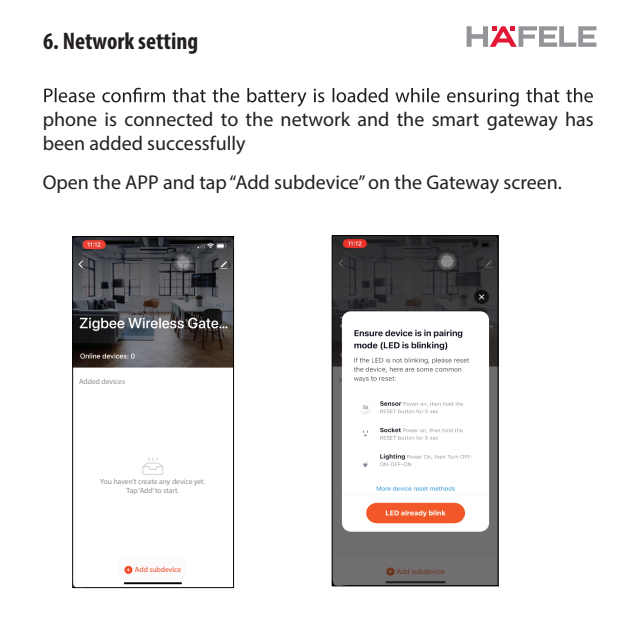
<style>
.page{position:relative;width:624px;height:624px;background:#fff}
.page>*{position:absolute;margin:0;border:0;box-sizing:border-box;transform-origin:0 0}
.t1{font:700 condensed 24px "Myriad Pro";color:#231f20}
.t2{font:20px/24px "Myriad Pro";color:#231f20}
.t3{font:7.6px/9.2px "Myriad Pro";color:#8d8d8d;text-align:center}
.t4{font:7.6px "Myriad Pro";color:#ef4722}
.s1{color:#fff}
</style>
<div class="page">
<svg style="left:466px;top:26px;width:130px;height:21px"></svg>
<svg style="left:44px;top:88px;width:549px;height:19px"></svg>
<svg style="left:72px;top:236px;width:163px;height:353px"></svg>
<svg style="left:331px;top:235px;width:168px;height:352px"></svg>
<p class="t1" style="left:43px;top:26px;width:156px">6. Network setting</p>
<p class="t2" style="left:43px;top:107px;width:552px">phone is connected to the network and the smart gateway has been added successfully</p>
<p class="t2" style="left:43px;top:170px;width:521px">Open the APP and tap“Add subdevice” on the Gateway screen.</p>
<p class="t3" style="left:79px;top:377px;width:48px">Added devices</p>
<p class="t3" style="left:100px;top:476px;width:106px">You haven’t create any device yet.<br>Tap‘Add’to start.</p>
<p class="t4" style="left:126px;top:565px;width:57px"><span class="s1">+</span> Add subdevice</p>
</div>
